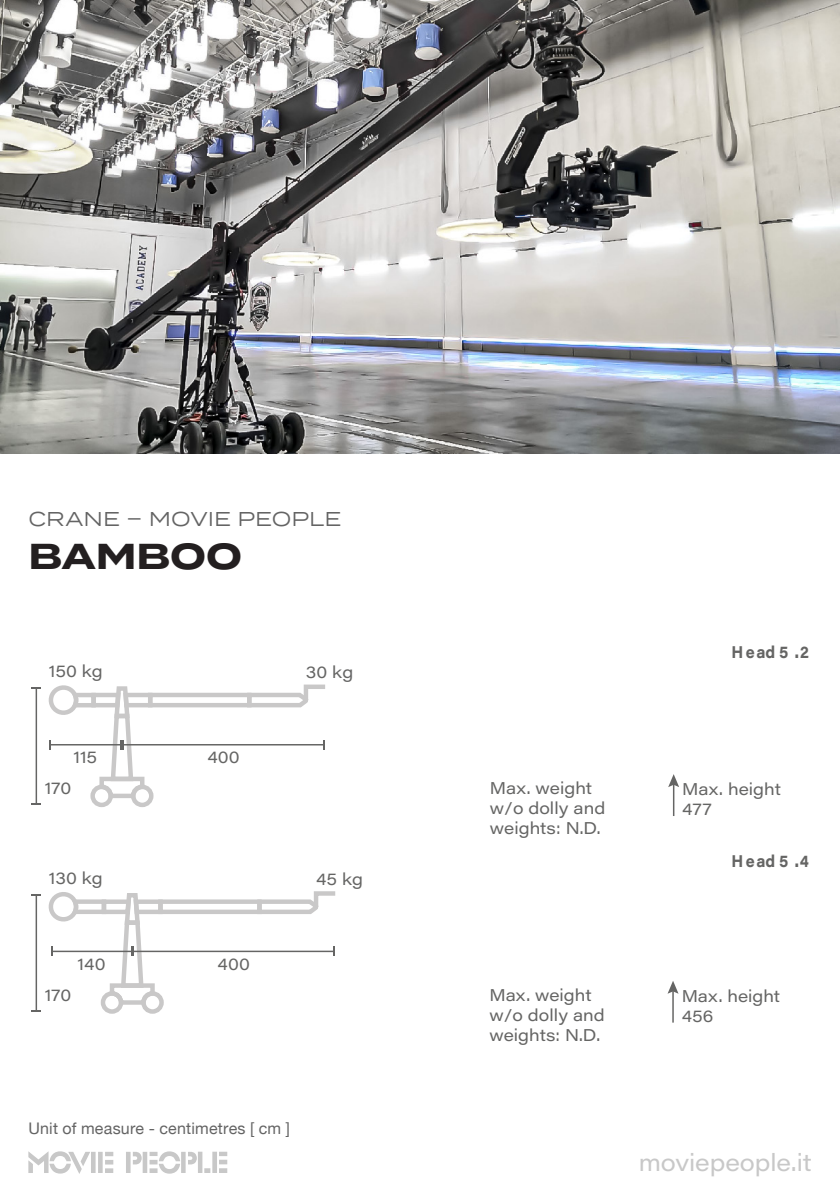
<style>
.page{position:relative;width:840px;height:1191px;background:#fff}
.page>*{position:absolute;margin:0;border:0;box-sizing:border-box;transform-origin:0 0}
.t1{font:700 36px "Termina";color:#231f20}
.t2{font:24px "Acumin Pro Wide";letter-spacing:-.005em;color:#c8c8c8}
.t3{font:20px "Termina";color:#646464}
.t4{font:16.8px/20.2px "Acumin Pro Wide";color:#656564}
.t5{font:700 16.8px "Acumin Pro Wide";letter-spacing:.13em;color:#656564;scale:.83 1}
.t6{font:16px "Helvetica Neue";letter-spacing:.015em;color:#646464}
</style>
<div class="page">
<svg style="left:28px;top:1151px;width:199px;height:23px"></svg>
<img style="left:0;top:0;width:839px;height:454px">
<div style="left:148px;top:692px;width:103px;height:15px;border:4px solid #c9c8c8"></div>
<svg style="left:245px;top:684px;width:80px;height:24px"></svg>
<div style="left:131px;top:784px;width:22px;height:23px;border:4px solid #c9c8c8;border-radius:50%"></div>
<div style="left:90px;top:784px;width:23px;height:23px;border:4px solid #c9c8c8;border-radius:50%"></div>
<hr style="left:123px;top:744px;width:201px;height:1px;background:#656564">
<svg style="left:31px;top:685px;width:124px;height:120px"></svg>
<svg style="left:323px;top:740px;width:2px;height:9px"></svg>
<hr style="left:672px;top:783px;width:2px;height:33px;background:#656564">
<svg style="left:668px;top:774px;width:10px;height:13px"></svg>
<div style="left:158px;top:899px;width:103px;height:15px;border:4px solid #c9c8c8"></div>
<svg style="left:255px;top:891px;width:81px;height:23px"></svg>
<div style="left:141px;top:991px;width:23px;height:22px;border:4px solid #c9c8c8;border-radius:50%"></div>
<div style="left:101px;top:991px;width:22px;height:22px;border:4px solid #c9c8c8;border-radius:50%"></div>
<hr style="left:133px;top:950px;width:201px;height:2px;background:#656564">
<svg style="left:31px;top:892px;width:134px;height:119px"></svg>
<svg style="left:333px;top:946px;width:2px;height:10px"></svg>
<hr style="left:672px;top:989px;width:1px;height:33px;background:#656564">
<svg style="left:668px;top:981px;width:10px;height:12px"></svg>
<p class="t3" style="left:28px;top:504px;width:314px">CRANE – MOVIE PEOPLE</p>
<p class="t1" style="left:28px;top:529px;width:215px">BAMBOO</p>
<p class="t4" style="left:49px;top:660px;width:55px">150 kg</p>
<p class="t4" style="left:74px;top:746px;width:25px">115</p>
<p class="t4" style="left:207px;top:746px;width:34px">400</p>
<p class="t4" style="left:45px;top:777px;width:28px">170</p>
<p class="t4" style="left:49px;top:867px;width:55px">130 kg</p>
<p class="t4" style="left:78px;top:953px;width:30px">140</p>
<p class="t4" style="left:217px;top:953px;width:34px">400</p>
<p class="t4" style="left:45px;top:984px;width:28px">170</p>
<p class="t4" style="left:306px;top:661px;width:49px">30 kg</p>
<p class="t4" style="left:316px;top:868px;width:48px">45 kg</p>
<p class="t6" style="left:28px;top:1117px;width:263px">Unit of measure - centimetres [ cm ]</p>
<p class="t5" style="left:731px;top:640px;width:94px">Head 5 .2</p>
<p class="t4" style="left:489px;top:777px;width:117px">Max. weight w/o dolly and weights: N.D.</p>
<p class="t4" style="left:682px;top:778px;width:100px">Max. height<br>477</p>
<p class="t5" style="left:731px;top:848px;width:94px">Head 5 .4</p>
<p class="t4" style="left:489px;top:984px;width:117px">Max. weight w/o dolly and weights: N.D.</p>
<p class="t4" style="left:681px;top:985px;width:100px">Max. height<br>456</p>
<h2 class="t2" style="left:638px;top:1145px;width:174px">moviepeople.it</h2>
</div>
